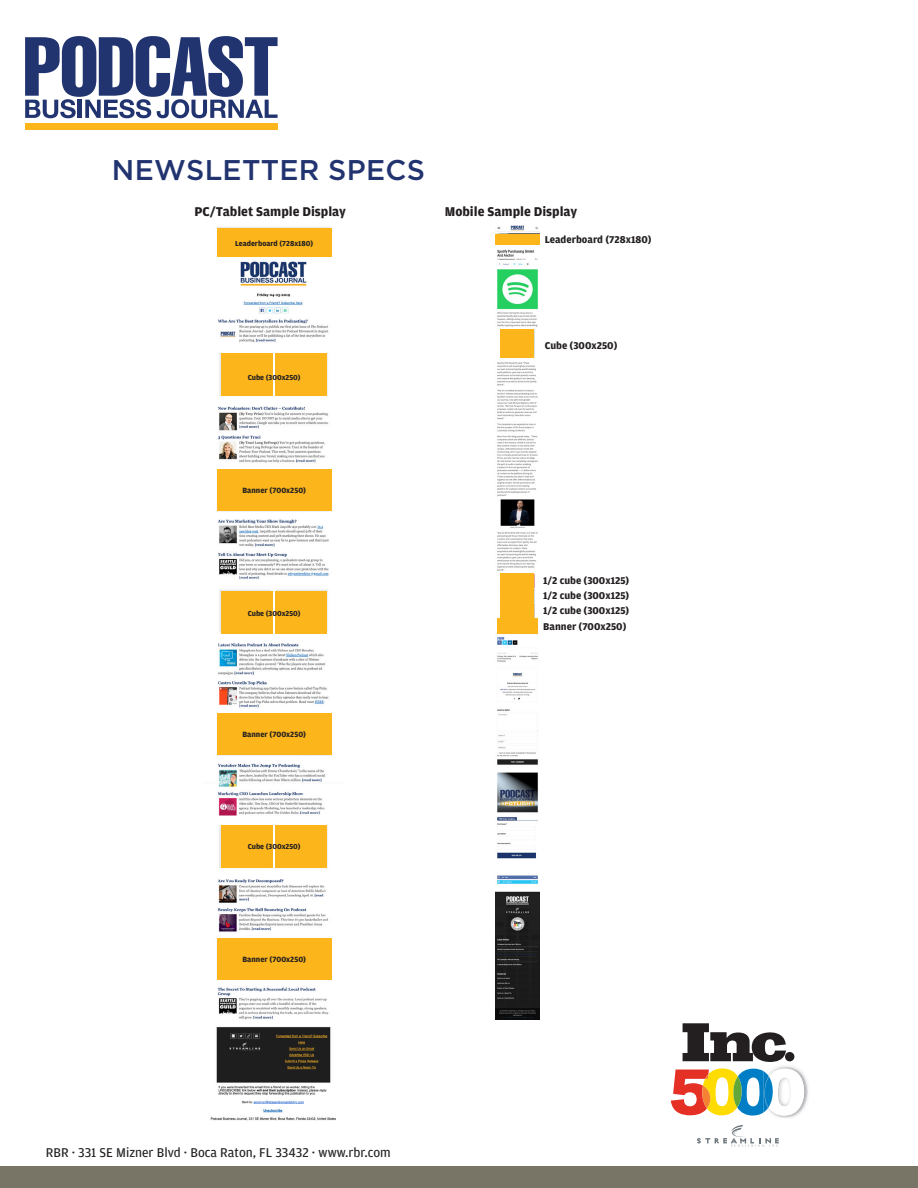
<style>
.page{position:relative;width:918px;height:1188px;background:#fff}
.page>*{position:absolute;margin:0;border:0;box-sizing:border-box;transform-origin:0 0}
.t1{font:500 28.5px "Gotham";letter-spacing:.01em;color:#22346f}
.t2{font:13.5px "Amplitude";color:#231f20}
.t3{font:700 13.5px "Amplitude";color:#231f20}
.t4{font:700 10.5px "Amplitude";color:#231f20}
.t5{font:700 8.1px "Amplitude";color:#231f20}
.t6{font:700 7.65px "Amplitude";color:#231f20}
</style>
<div class="page">
<img style="left:776px;top:1066px;width:32px;height:42px">
<svg style="left:671px;top:1068px;width:133px;height:50px"></svg>
<svg style="left:683px;top:1023px;width:103px;height:39px"></svg>
<div style="left:785px;top:1052px;width:9px;height:9px;background:#231f20;border-radius:50%"></div>
<svg style="left:697px;top:1125px;width:82px;height:22px"></svg>
<img style="left:210px;top:227px;width:126px;height:894px">
<img style="left:495px;top:226px;width:44px;height:793px">
<div style="left:0;top:1166px;width:918px;height:22px;background:#797566"></div>
<div style="left:25px;top:124px;width:252px;height:6px;background:#fcb61c"></div>
<svg style="left:25px;top:36px;width:253px;height:82px"></svg>
<div style="left:217px;top:228px;width:115px;height:29px;background:#fcb61c"></div>
<div style="left:495px;top:234px;width:44px;height:11px;background:#fcb61c"></div>
<div style="left:500px;top:330px;width:34px;height:28px;background:#fcb61c"></div>
<div style="left:276px;top:353px;width:51px;height:43px;background:#fcb61c"></div>
<div style="left:276px;top:591px;width:51px;height:43px;background:#fcb61c"></div>
<div style="left:276px;top:825px;width:51px;height:43px;background:#fcb61c"></div>
<div style="left:221px;top:353px;width:51px;height:43px;background:#fcb61c"></div>
<div style="left:221px;top:591px;width:51px;height:43px;background:#fcb61c"></div>
<div style="left:221px;top:825px;width:51px;height:43px;background:#fcb61c"></div>
<div style="left:500px;top:574px;width:34px;height:14px;background:#fcb61c"></div>
<div style="left:500px;top:589px;width:34px;height:14px;background:#fcb61c"></div>
<div style="left:500px;top:603px;width:34px;height:14px;background:#fcb61c"></div>
<div style="left:217px;top:470px;width:115px;height:41px;background:#fcb61c"></div>
<div style="left:217px;top:714px;width:115px;height:41px;background:#fcb61c"></div>
<div style="left:217px;top:938px;width:115px;height:42px;background:#fcb61c"></div>
<div style="left:497px;top:618px;width:40px;height:15px;background:#fcb61c"></div>
<p class="t1" style="left:112px;top:152px;width:315px">NEWSLETTER SPECS</p>
<p class="t3" style="left:194px;top:204px;width:153px">PC/Tablet Sample Display</p>
<p class="t3" style="left:445px;top:204px;width:134px">Mobile Sample Display</p>
<p class="t6" style="left:235px;top:239px;width:80px">Leaderboard (728x180)</p>
<p class="t4" style="left:545px;top:234px;width:108px">Leaderboard (728x180)</p>
<p class="t6" style="left:248px;top:373px;width:55px">Cube (300x250)</p>
<p class="t5" style="left:242px;top:486px;width:65px">Banner (700x250)</p>
<p class="t6" style="left:248px;top:609px;width:55px">Cube (300x250)</p>
<p class="t5" style="left:242px;top:730px;width:65px">Banner (700x250)</p>
<p class="t6" style="left:248px;top:843px;width:55px">Cube (300x250)</p>
<p class="t5" style="left:242px;top:955px;width:65px">Banner (700x250)</p>
<p class="t2" style="left:46px;top:1145px;width:346px">RBR · 331 SE Mizner Blvd · Boca Raton, FL 33432 · www.rbr.com</p>
<p class="t4" style="left:545px;top:340px;width:74px">Cube (300x250)</p>
<p class="t4" style="left:543px;top:575px;width:88px">1/2 cube (300x125)</p>
<p class="t4" style="left:543px;top:590px;width:88px">1/2 cube (300x125)</p>
<p class="t4" style="left:543px;top:604px;width:88px">1/2 cube (300x125)</p>
<p class="t4" style="left:543px;top:620px;width:85px">Banner (700x250)</p>
</div>
